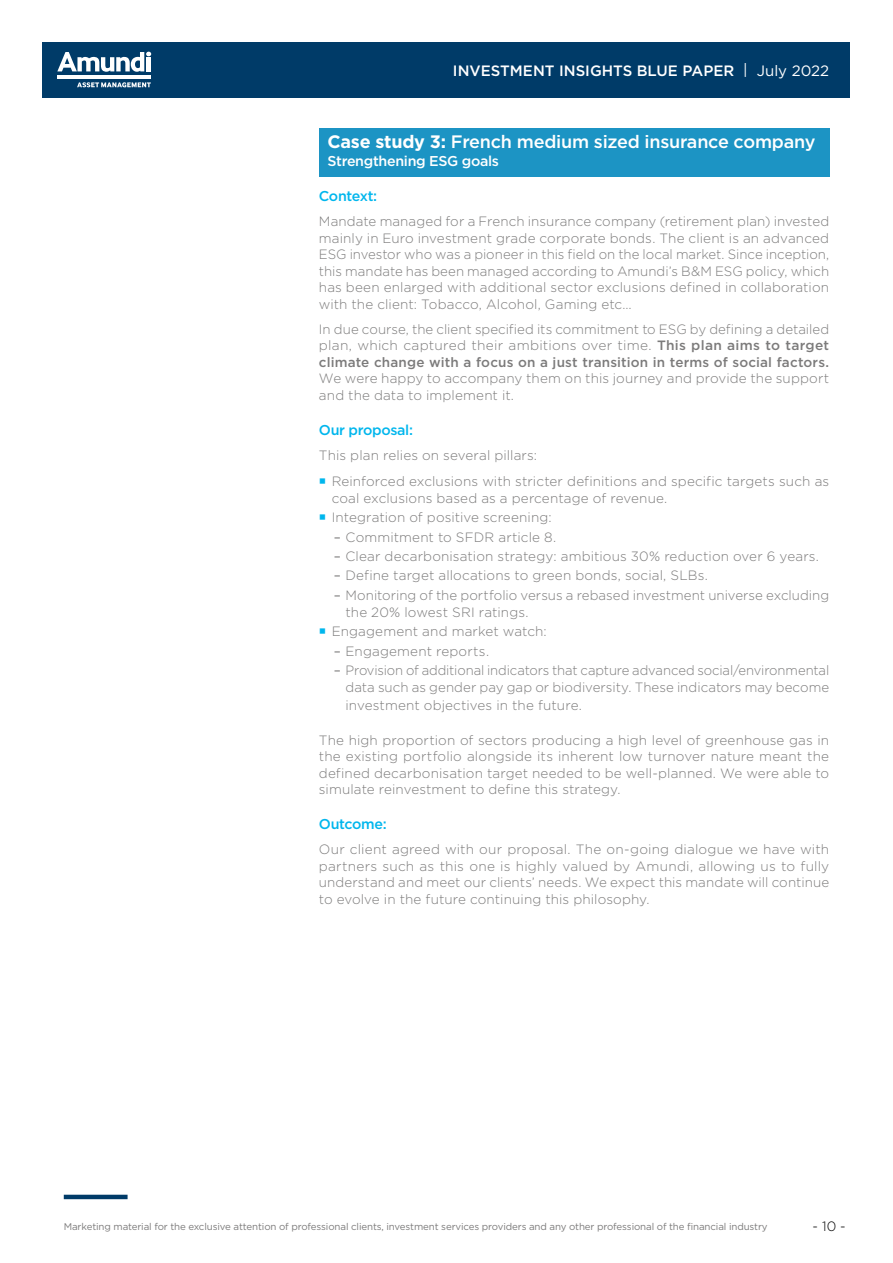
<style>
.page{position:relative;width:893px;height:1263px;background:#fff}
.page>*{position:absolute;margin:0;border:0;box-sizing:border-box;transform-origin:0 0}
.t1{font:500 18px "Gotham";letter-spacing:-.01em;color:#fff}
.t2{font:500 15px "Gotham";color:#fff}
.t3{font:500 14.25px "Gotham";letter-spacing:-.02em;color:#00b6ed}
.t4{font:500 14.25px "Gotham";letter-spacing:-.02em;color:#fff}
.t5{font:300 13.5px/16.5px "Gotham";letter-spacing:.01em;color:#7c7b7b;text-align:justify}
.t6{font:300 13.5px "Gotham";color:#000}
.t7{font:9.75px "Gotham";letter-spacing:-.01em;color:#7c7b7b}
.s1{font-weight:400}
.s2{font-weight:700}
.s3{font-weight:500}
.s4{color:#00b6ed}
</style>
<div class="page">
<div style="left:43px;top:43px;width:807px;height:55px;background:#003b68"></div>
<svg style="left:57px;top:52px;width:94px;height:20px"></svg>
<hr style="left:147px;top:57px;width:4px;height:14px;background:#fff">
<hr style="left:58px;top:75px;width:93px;height:4px;background:#fff">
<svg style="left:77px;top:82px;width:74px;height:6px"></svg>
<hr style="left:64px;top:1195px;width:64px;height:4px;background:#003b68">
<div style="left:319px;top:128px;width:510px;height:48px;background:#1c94c4"></div>
<p class="t2" style="left:453px;top:61px;width:378px">INVESTMENT INSIGHTS BLUE PAPER <span class="s1">| July 2022</span></p>
<h1 class="t1" style="left:327px;top:130px;width:490px"><span class="s2">Case study 3:</span> French medium sized insurance company</h1>
<p class="t4" style="left:327px;top:152px;width:173px">Strengthening ESG goals</p>
<p class="t3" style="left:319px;top:187px;width:60px">Context:</p>
<p class="t5" style="left:319px;top:213px;width:512px">Mandate managed for a French insurance company (retirement plan) invested mainly in Euro investment grade corporate bonds. The client is an advanced ESG investor who was a pioneer in this field on the local market. Since inception, this mandate has been managed according to Amundi’s B&amp;M ESG policy, which has been enlarged with additional sector exclusions defined in collaboration with the client: Tobacco, Alcohol, Gaming etc…</p>
<p class="t5" style="left:319px;top:320px;width:512px">In due course, the client specified its commitment to ESG by defining a detailed plan, which captured their ambitions over time. <span class="s3">This plan aims to target climate change with a focus on a just transition in terms of social factors.</span></p>
<p class="t5" style="left:319px;top:370px;width:512px">We were happy to accompany them on this journey and provide the support and the data to implement it.</p>
<p class="t3" style="left:319px;top:420px;width:96px">Our proposal:</p>
<p class="t5" style="left:319px;top:446px;width:220px">This plan relies on several pillars:</p>
<p class="t5" style="left:332px;top:472px;width:499px;line-height:17.2px;text-indent:-13px"><span class="s4">○</span> Reinforced exclusions with stricter definitions and specific targets such as coal exclusions based as a percentage of revenue.</p>
<p class="t5" style="left:319px;top:509px;width:234px"><span class="s4">○</span> Integration of positive screening:</p>
<p class="t5" style="left:334px;top:528px;width:224px"><span class="s1">–</span> Commitment to SFDR article 8.</p>
<p class="t5" style="left:334px;top:548px;width:487px"><span class="s1">–</span> Clear decarbonisation strategy: ambitious 30% reduction over 6 years.</p>
<p class="t5" style="left:334px;top:567px;width:376px"><span class="s1">–</span> Define target allocations to green bonds, social, SLBs.</p>
<p class="t5" style="left:345px;top:586px;width:485px;line-height:17.2px;text-indent:-12px"><span class="s1">–</span> Monitoring of the portfolio versus a rebased investment universe excluding the 20% lowest SRI ratings.</p>
<p class="t5" style="left:319px;top:623px;width:229px"><span class="s4">○</span> Engagement and market watch:</p>
<p class="t5" style="left:334px;top:642px;width:157px"><span class="s1">–</span> Engagement reports.</p>
<p class="t5" style="left:345px;top:661px;width:485px;line-height:17.2px;text-indent:-12px"><span class="s1">–</span> Provision of additional indicators that capture advanced social/environmental data such as gender pay gap or biodiversity. These indicators may become investment objectives in the future.</p>
<p class="t5" style="left:319px;top:731px;width:512px">The high proportion of sectors producing a high level of greenhouse gas in the existing portfolio alongside its inherent low turnover nature meant the defined decarbonisation target needed to be well-planned. We were able to simulate reinvestment to define this strategy.</p>
<p class="t3" style="left:319px;top:815px;width:69px">Outcome:</p>
<p class="t5" style="left:319px;top:841px;width:512px">Our client agreed with our proposal. The on-going dialogue we have with partners such as this one is highly valued by Amundi, allowing us to fully understand and meet our clients’ needs. We expect this mandate will continue to evolve in the future continuing this philosophy.</p>
<p class="t7" style="left:64px;top:1220px;width:705px">Marketing material for the exclusive attention of professional clients, investment services providers and any other professional of the financial industry</p>
<p class="t6" style="left:813px;top:1218px;width:35px">- 10 -</p>
</div>
